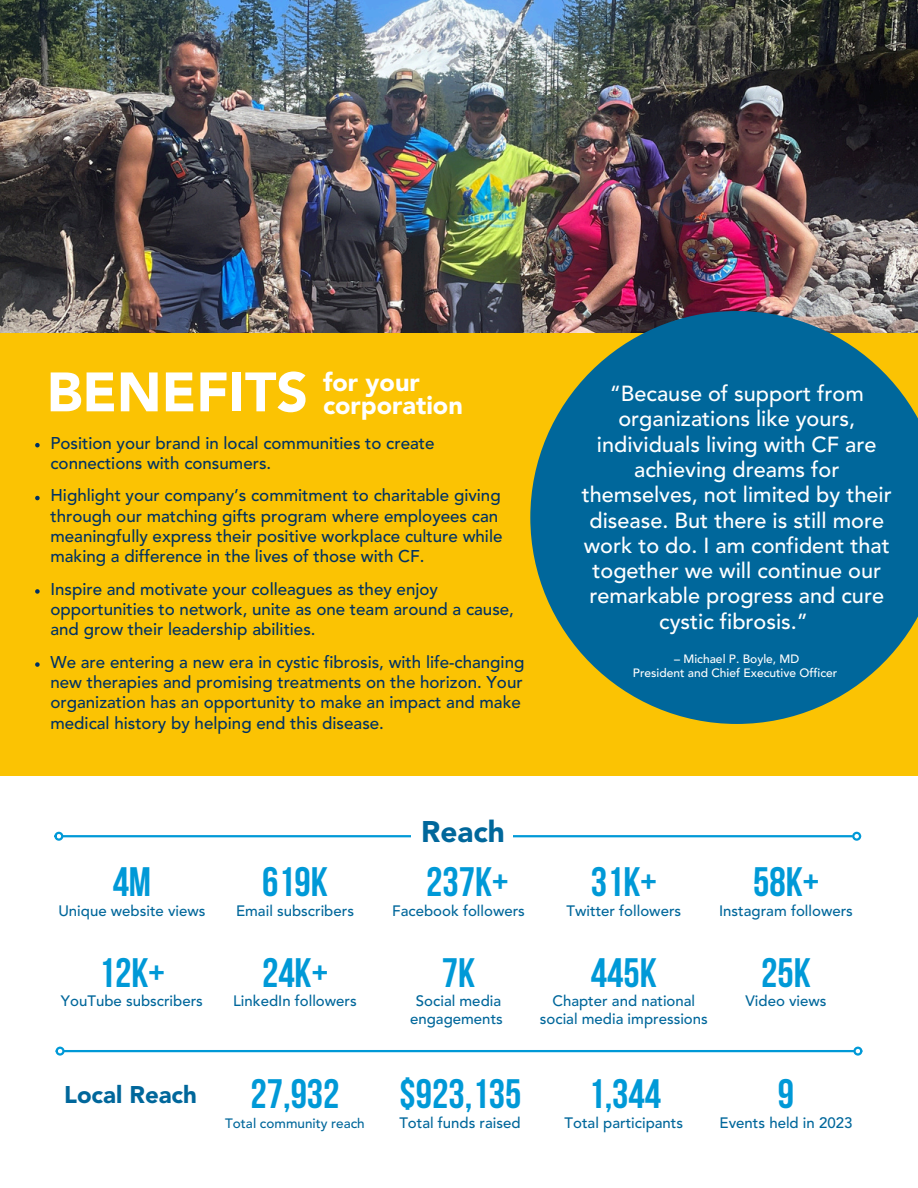
<style>
.page{position:relative;width:918px;height:1188px;background:#fff}
.page>*{position:absolute;margin:0;border:0;box-sizing:border-box;transform-origin:0 0}
.t1{font:900 54.9px "Avenir LT Std";color:#fff}
.t2{font:700 41.1px "Bebas Neue";color:#0099d7}
.t3{font:900 29.7px "Avenir LT Std";color:#00679b}
.t4{font:900 25.2px/22.5px "Avenir LT Std";color:#fff}
.t5{font:900 24px "Avenir LT Std";color:#00679b}
.t6{font:500 21.75px/25.3px "Avenir LT Std";color:#fff;text-align:center}
.t7{font:500 16.95px/20.2px "Avenir LT Std";color:#003264}
.t8{font:500 15px/18px "Avenir LT Std";color:#00679b;text-align:center}
.t9{font:500 13.5px "Avenir LT Std";color:#00679b}
.t10{font:500 12px "Avenir LT Std";color:#fff}
</style>
<div class="page">
<hr style="left:64px;top:1050px;width:790px;height:2px;background:#0099d7">
<div style="left:56px;top:1047px;width:9px;height:9px;border:2px solid #0099d7;border-radius:50%"></div>
<div style="left:853px;top:1047px;width:9px;height:9px;border:2px solid #0099d7;border-radius:50%"></div>
<hr style="left:63px;top:835px;width:790px;height:2px;background:#0099d7">
<div style="left:54px;top:832px;width:9px;height:9px;border:2px solid #0099d7;border-radius:50%"></div>
<div style="left:852px;top:832px;width:9px;height:9px;border:2px solid #0099d7;border-radius:50%"></div>
<div style="left:412px;top:818px;width:101px;height:31px;background:#fff"></div>
<img style="left:0;top:0;width:918px;height:334px">
<div style="left:0;top:334px;width:918px;height:442px;background:#fbc303"></div>
<svg style="left:530px;top:311px;width:388px;height:413px;background:#2a7582"></svg>
<svg style="left:35px;top:443px;width:5px;height:4px"></svg>
<svg style="left:35px;top:496px;width:5px;height:4px"></svg>
<svg style="left:35px;top:589px;width:5px;height:5px"></svg>
<svg style="left:35px;top:662px;width:5px;height:5px"></svg>
<h6 class="t1" style="left:47px;top:370px;width:263px">BENEFITS</h6>
<p class="t4" style="left:323px;top:373px;width:141px">for your corporation</p>
<p class="t7" style="left:50px;top:434px;width:386px">Position your brand in local communities to create connections with consumers.</p>
<h1 class="t7" style="left:50px;top:487px;width:454px">Highlight your company’s commitment to charitable giving through our matching gifts program where employees can meaningfully express their positive workplace culture while making a difference in the lives of those with CF.</h1>
<h5 class="t7" style="left:50px;top:580px;width:465px">Inspire and motivate your colleagues as they enjoy opportunities to network, unite as one team around a cause, and grow their leadership abilities.</h5>
<p class="t7" style="left:50px;top:653px;width:476px">We are entering a new era in cystic fibrosis, with life-changing new therapies and promising treatments on the horizon. Your organization has an opportunity to make an impact and make medical history by helping end this disease.</p>
<p class="t6" style="left:582px;top:383px;width:311px">“Because of support from organizations like yours, individuals living with CF are achieving dreams for themselves, not limited by their disease. But there is still more work to do. I am confident that together we will continue our remarkable progress and cure cystic fibrosis.”</p>
<p class="t10" style="left:674px;top:653px;width:127px">– Michael P. Boyle, MD</p>
<p class="t10" style="left:633px;top:668px;width:206px">President and Chief Executive Officer</p>
<h4 class="t3" style="left:421px;top:819px;width:85px">Reach</h4>
<h3 class="t2" style="left:113px;top:865px;width:40px">4m</h3>
<h3 class="t2" style="left:262px;top:865px;width:67px">619k</h3>
<p class="t2" style="left:426px;top:865px;width:84px">237k+</p>
<h2 class="t2" style="left:591px;top:865px;width:67px">31K+</h2>
<p class="t2" style="left:753px;top:865px;width:67px">58K+</p>
<h2 class="t8" style="left:58px;top:903px;width:149px">Unique website views</h2>
<h2 class="t8" style="left:236px;top:903px;width:119px">Email subscribers</h2>
<p class="t8" style="left:392px;top:903px;width:134px">Facebook followers</p>
<p class="t8" style="left:567px;top:903px;width:116px">Twitter followers</p>
<h3 class="t8" style="left:719px;top:903px;width:135px">Instagram followers</h3>
<p class="t2" style="left:99px;top:956px;width:67px">12K+</p>
<p class="t2" style="left:262px;top:956px;width:67px">24K+</p>
<h2 class="t2" style="left:442px;top:956px;width:35px">7K</h2>
<p class="t2" style="left:591px;top:956px;width:67px">445K</p>
<h2 class="t2" style="left:761px;top:956px;width:51px">25K</h2>
<p class="t8" style="left:61px;top:993px;width:143px">YouTube subscribers</p>
<h2 class="t8" style="left:233px;top:993px;width:125px">LinkedIn followers</h2>
<h5 class="t8" style="left:410px;top:993px;width:94px">Social media engagements</h5>
<h3 class="t8" style="left:540px;top:993px;width:169px">Chapter and national social media impressions</h3>
<p class="t8" style="left:745px;top:993px;width:83px">Video views</p>
<p class="t5" style="left:64px;top:1085px;width:134px">Local Reach</p>
<h3 class="t2" style="left:250px;top:1077px;width:91px">27,932</h3>
<p class="t2" style="left:400px;top:1077px;width:123px">$923,135</p>
<h2 class="t2" style="left:588px;top:1077px;width:74px">1,344</h2>
<p class="t2" style="left:778px;top:1077px;width:18px">9</p>
<p class="t9" style="left:225px;top:1117px;width:141px">Total community reach</p>
<h3 class="t8" style="left:399px;top:1115px;width:123px">Total funds raised</h3>
<p class="t8" style="left:565px;top:1115px;width:120px">Total participants</p>
<p class="t8" style="left:720px;top:1115px;width:134px">Events held in 2023</p>
</div>
